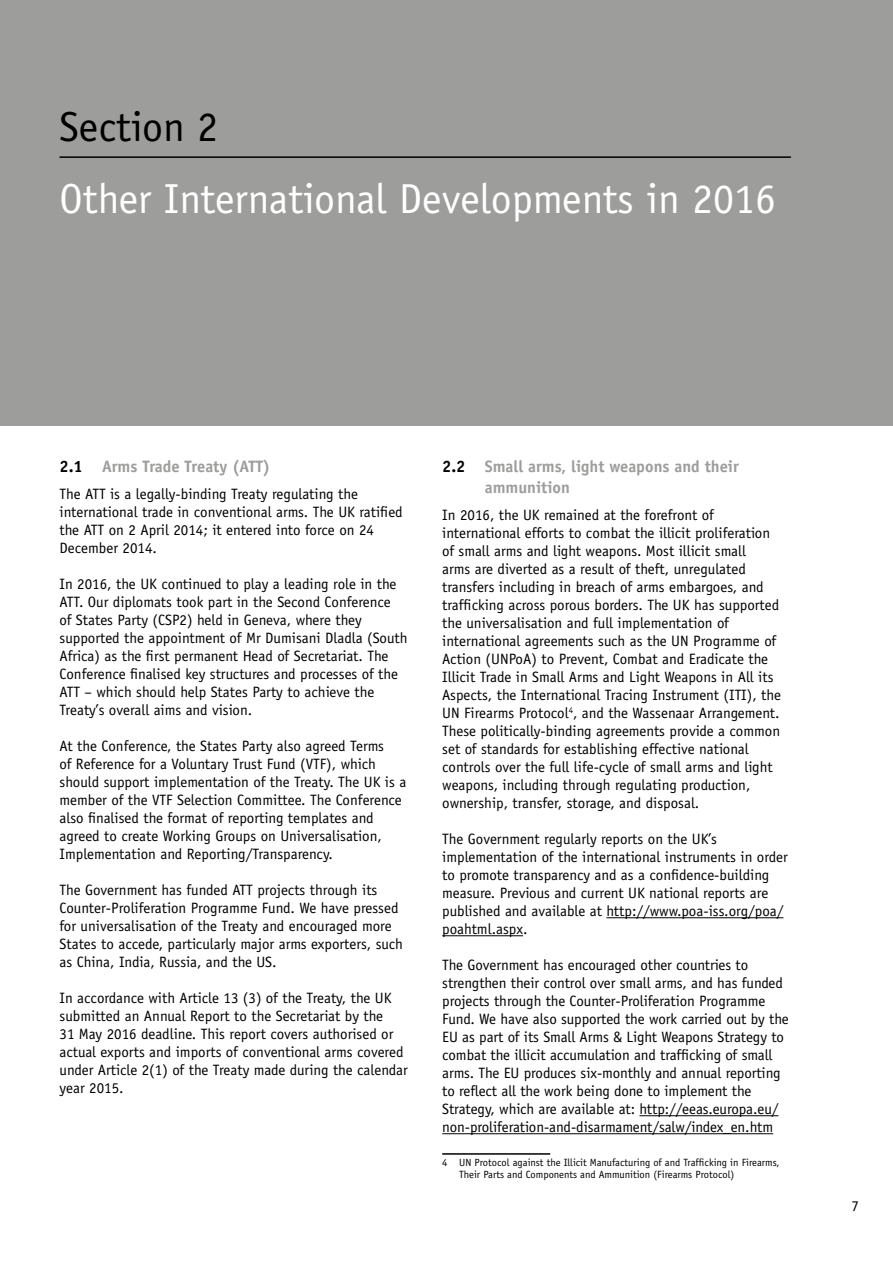
<style>
.page{position:relative;width:893px;height:1263px;background:#fff}
.page>*{position:absolute;margin:0;border:0;box-sizing:border-box;transform-origin:0 0}
.Chapter_Title{font:42px "Officina Sans";color:#fff}
.chapt{font:42px "Officina Sans";color:#000}
.t1{font:700 16.5px/21px "Officina Sans";color:#9d9d9c}
.t2{font:15px/18px "Officina Sans";color:#000}
.footies{font:10.5px/12px "Officina Sans";color:#000}
.s1{color:#000}
</style>
<div class="page">
<hr style="left:606px;top:917px;width:177px;height:1px;background:#000">
<hr style="left:442px;top:935px;width:81px;height:1px;background:#000">
<hr style="left:639px;top:1115px;width:139px;height:1px;background:#000">
<hr style="left:442px;top:1133px;width:331px;height:1px;background:#000">
<hr style="left:442px;top:1153px;width:108px;height:2px;background:#000">
<div style="left:0;top:0;width:893px;height:425px;background:#9d9d9c"></div>
<hr style="left:60px;top:156px;width:731px;height:2px;background:#000">
<p class="chapt" style="left:60px;top:103px;width:160px">Section 2</p>
<p class="Chapter_Title" style="left:60px;top:174px;width:718px">Other International Developments in 2016</p>
<p class="t1" style="left:60px;top:456px;width:212px"><span class="s1">2.1</span> Arms Trade Treaty (ATT)</p>
<p class="t2" style="left:60px;top:485px;width:345px">The ATT is a legally-binding Treaty regulating the international trade in conventional arms. The UK ratified the ATT on 2 April 2014; it entered into force on 24<br>December 2014.</p>
<p class="t2" style="left:60px;top:575px;width:350px">In 2016, the UK continued to play a leading role in the ATT. Our diplomats took part in the Second Conference<br>of States Party (CSP2) held in Geneva, where they supported the appointment of Mr Dumisani Dladla (South Africa) as the first permanent Head of Secretariat. The Conference finalised key structures and processes of the ATT – which should help States Party to achieve the Treaty’s overall aims and vision.</p>
<p class="t2" style="left:60px;top:737px;width:348px">At the Conference, the States Party also agreed Terms<br>of Reference for a Voluntary Trust Fund (VTF), which should support implementation of the Treaty. The UK is a member of the VTF Selection Committee. The Conference also finalised the format of reporting templates and agreed to create Working Groups on Universalisation, Implementation and Reporting/Transparency.</p>
<p class="t2" style="left:60px;top:881px;width:345px">The Government has funded ATT projects through its Counter-Proliferation Programme Fund. We have pressed for universalisation of the Treaty and encouraged more States to accede, particularly major arms exporters, such as China, India, Russia, and the US.</p>
<p class="t2" style="left:60px;top:989px;width:350px">In accordance with Article 13 (3) of the Treaty, the UK submitted an Annual Report to the Secretariat by the<br>31 May 2016 deadline. This report covers authorised or actual exports and imports of conventional arms covered under Article 2(1) of the Treaty made during the calendar year 2015.</p>
<p class="t1" style="left:485px;top:456px;width:256px;text-indent:-43px"><span class="s1">2.2</span> Small arms, light weapons and their ammunition</p>
<p class="t2" style="left:442px;top:506px;width:340px">In 2016, the UK remained at the forefront of international efforts to combat the illicit proliferation of small arms and light weapons. Most illicit small<br>arms are diverted as a result of theft, unregulated transfers including in breach of arms embargoes, and trafficking across porous borders. The UK has supported the universalisation and full implementation of international agreements such as the UN Programme of Action (UNPoA) to Prevent, Combat and Eradicate the Illicit Trade in Small Arms and Light Weapons in All its Aspects, the International Tracing Instrument (ITI), the UN Firearms Protocol<sup>4</sup>, and the Wassenaar Arrangement.<br>These politically-binding agreements provide a common set of standards for establishing effective national controls over the full life-cycle of small arms and light weapons, including through regulating production, ownership, transfer, storage, and disposal.</p>
<p class="t2" style="left:442px;top:830px;width:347px">The Government regularly reports on the UK’s implementation of the international instruments in order to promote transparency and as a confidence-building measure. Previous and current UK national reports are published and available at http://www.poa-iss.org/poa/</p>
<p class="t2" style="left:442px;top:920px;width:87px">poahtml.aspx.</p>
<p class="t2" style="left:442px;top:956px;width:348px">The Government has encouraged other countries to strengthen their control over small arms, and has funded projects through the Counter-Proliferation Programme Fund. We have also supported the work carried out by the EU as part of its Small Arms &amp; Light Weapons Strategy to combat the illicit accumulation and trafficking of small arms. The EU produces six-monthly and annual reporting to reflect all the work being done to implement the Strategy, which are available at: http://eeas.europa.eu/ non-proliferation-and-disarmament/salw/index_en.htm</p>
<p class="footies" style="left:459px;top:1156px;width:322px;text-indent:-17px">4 UN Protocol against the Illicit Manufacturing of and Trafficking in Firearms,<br>Their Parts and Components and Ammunition (Firearms Protocol)</p>
<p class="t2" style="left:851px;top:1197px;width:9px">7</p>
</div>
